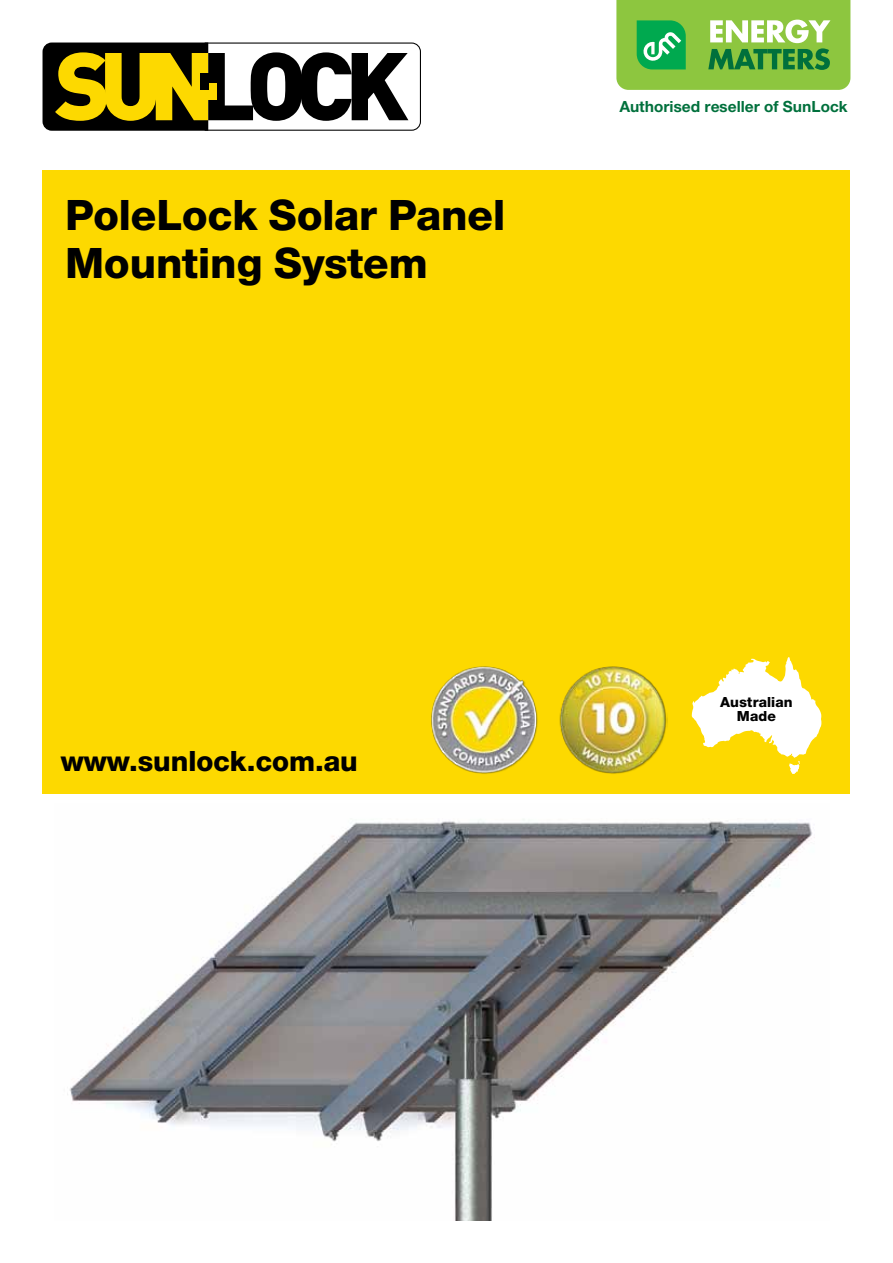
<style>
.page{position:relative;width:893px;height:1263px;background:#fff}
.page>*{position:absolute;margin:0;border:0;box-sizing:border-box;transform-origin:0 0}
.t1{font:800 45px/48px "Nimbus Sans Novus T";color:#000}
.t2{font:800 30px "Nimbus Sans Novus T";color:#000}
.t3{font:700 16.5px "Nimbus Sans Novus T";color:#00703c}
.t4{font:800 15px/13.5px "Nimbus Sans Novus T";letter-spacing:.01em;color:#000;text-align:center}
</style>
<div class="page">
<img style="left:67px;top:819px;width:748px;height:401px">
<div style="left:43px;top:170px;width:807px;height:624px;background:#fdd900"></div>
<svg style="left:692px;top:657px;width:129px;height:117px"></svg>
<svg style="left:43px;top:43px;width:378px;height:88px"></svg>
<div style="left:208px;top:84px;width:8px;height:16px;background:#fdd900"></div>
<div style="left:200px;top:73px;width:8px;height:17px;background:#000"></div>
<img style="left:431px;top:666px;width:237px;height:108px">
<svg style="left:616px;top:0;width:234px;height:90px;background:#81c253"></svg>
<p class="t1" style="left:65px;top:190px;width:441px">PoleLock Solar Panel<br>Mounting System</p>
<p class="t3" style="left:619px;top:97px;width:230px">Authorised reseller of SunLock</p>
<p class="t2" style="left:61px;top:743px;width:298px">www.sunlock.com.au</p>
<p class="t4" style="left:720px;top:695px;width:74px">Australian<br>Made</p>
</div>
